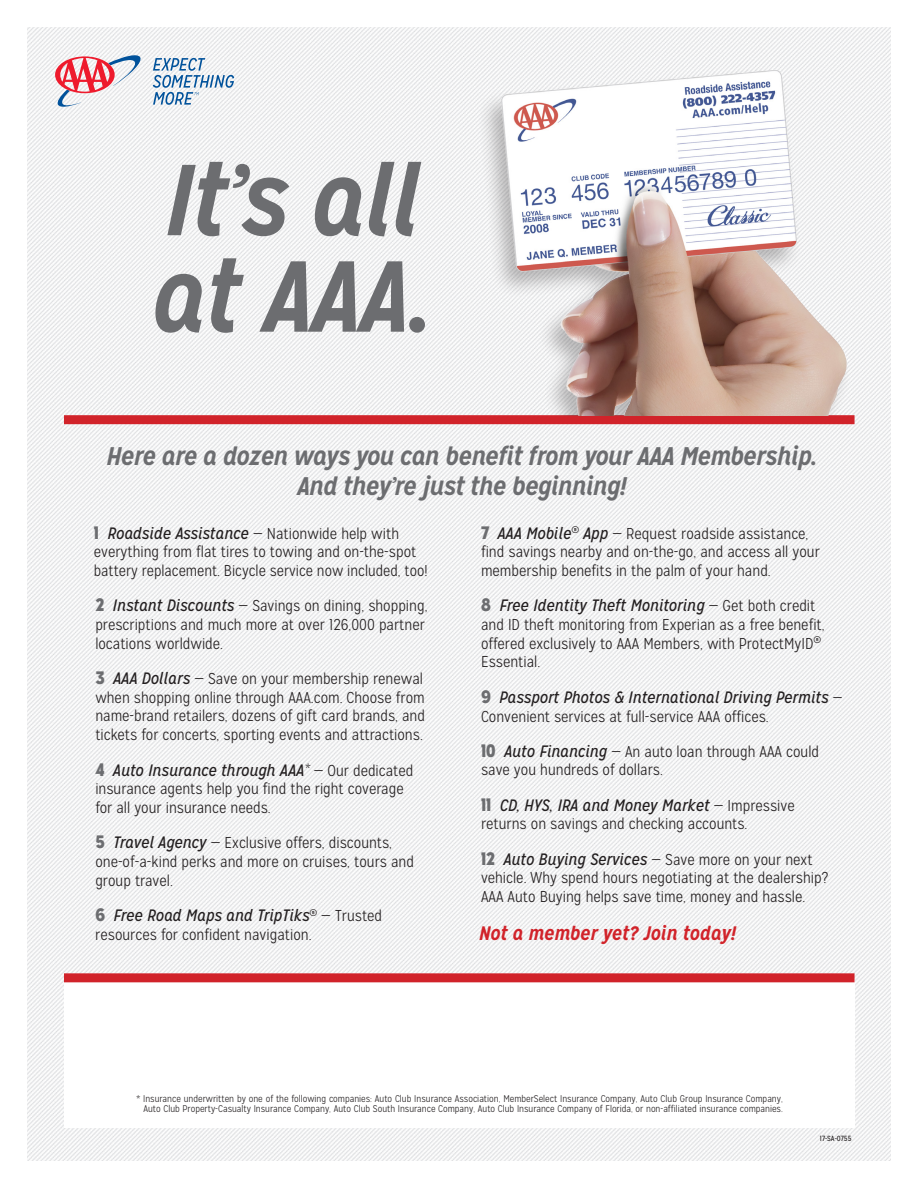
<style>
.page{position:relative;width:918px;height:1188px;background:#fff}
.page>*{position:absolute;margin:0;border:0;box-sizing:border-box;transform-origin:0 0}
.t1{font:italic 700 100.5px/96.4px "Mission Gothic";letter-spacing:-.02em;color:#6c6d70}
.t2{font:italic 700 25.5px/30px "Mission Gothic";letter-spacing:-.02em;color:#6c6d70;text-align:center}
.t3{font:italic 700 19.5px "Mission Gothic";color:#d1232a}
.t4{font:italic 16.5px "Mission Gothic";color:#231f20}
.t5{font:300 15.75px/18.8px "Mission Gothic";color:#231f20}
.t6{font:300 9.75px/10.5px "Mission Gothic";color:#231f20;text-align:right}
.t7{font:7.5px "Mission Gothic";color:#231f20}
.s1{font-weight:900;font-size:18px;color:#6c6d70}
.s2{font-weight:400;font-style:italic;font-size:16.5px}
.s3{font-weight:900;font-style:normal;font-size:18px;color:#6c6d70}
.s4{font-weight:300;font-style:normal;font-size:15.75px}
</style>
<div class="page">
<img style="left:27px;top:27px;width:864px;height:1134px">
<div style="left:64px;top:415px;width:791px;height:9px;background:#d1232a"></div>
<div style="left:64px;top:978px;width:791px;height:150px;background:#fff"></div>
<div style="left:64px;top:973px;width:791px;height:9px;background:#d1232a"></div>
<img style="left:443px;top:27px;width:428px;height:388px">
<svg style="left:55px;top:53px;width:88px;height:55px"></svg>
<svg style="left:153px;top:58px;width:81px;height:47px"></svg>
<h1 class="t1" style="left:151px;top:152px;width:283px">It’s all at AAA.</h1>
<h2 class="t2" style="left:106px;top:441px;width:713px">Here are a dozen ways you can benefit from your AAA Membership.<br>And they’re just the beginning!</h2>
<p class="t5" style="left:94px;top:524px;width:335px"><span class="s1">1</span> <span class="s2">Roadside Assistance</span> — Nationwide help with everything from flat tires to towing and on-the-spot battery replacement. Bicycle service now included, too!</p>
<p class="t5" style="left:95px;top:597px;width:334px"><span class="s1">2</span> <span class="s2">Instant Discounts</span> — Savings on dining, shopping, prescriptions and much more at over 126,000 partner locations worldwide.</p>
<p class="t5" style="left:95px;top:669px;width:331px"><span class="s1">3</span> <span class="s2">AAA Dollars</span> — Save on your membership renewal when shopping online through AAA.com. Choose from name-brand retailers, dozens of gift card brands, and tickets for concerts, sporting events and attractions.</p>
<p class="t4" style="left:95px;top:760px;width:320px"><span class="s3">4</span> Auto Insurance through AAA<sup>*</sup> <span class="s4">— Our dedicated</span></p>
<p class="t5" style="left:95px;top:780px;width:310px">insurance agents help you find the right coverage for all your insurance needs.</p>
<p class="t5" style="left:95px;top:834px;width:320px"><span class="s1">5</span> <span class="s2">Travel Agency</span> — Exclusive offers, discounts, one-of-a-kind perks and more on cruises, tours and group travel.</p>
<p class="t4" style="left:95px;top:905px;width:288px"><span class="s3">6</span> Free Road Maps and TripTiks<sup>®</sup> <span class="s4">— Trusted</span></p>
<p class="t5" style="left:95px;top:925px;width:218px">resources for confident navigation.</p>
<p class="t5" style="left:481px;top:524px;width:340px"><span class="s1">7</span> <span class="s2">AAA Mobile</span><sup>®</sup> <span class="s2">App</span> — Request roadside assistance, find savings nearby and on-the-go, and access all your membership benefits in the palm of your hand.</p>
<p class="t4" style="left:481px;top:596px;width:336px"><span class="s3">8</span> Free Identity Theft Monitoring <span class="s4">— Get both credit</span></p>
<p class="t5" style="left:481px;top:615px;width:345px">and ID theft monitoring from Experian as a free benefit, offered exclusively to AAA Members, with ProtectMyID<sup>®<br></sup>Essential.</p>
<p class="t4" style="left:481px;top:687px;width:363px"><span class="s3">9</span> Passport Photos &amp; International Driving Permits <span class="s4">—</span></p>
<p class="t5" style="left:481px;top:707px;width:289px">Convenient services at full-service AAA offices.</p>
<p class="t5" style="left:481px;top:742px;width:340px"><span class="s1">10</span> <span class="s2">Auto Financing</span> — An auto loan through AAA could save you hundreds of dollars.</p>
<p class="t4" style="left:481px;top:795px;width:315px"><span class="s3">11</span> CD, HYS, IRA and Money Market <span class="s4">— Impressive</span></p>
<p class="t5" style="left:481px;top:815px;width:268px">returns on savings and checking accounts.</p>
<p class="t5" style="left:481px;top:850px;width:349px"><span class="s1">12</span> <span class="s2">Auto Buying Services</span> — Save more on your next vehicle. Why spend hours negotiating at the dealership?<br>AAA Auto Buying helps save time, money and hassle.</p>
<p class="t3" style="left:479px;top:921px;width:259px">Not a member yet? Join today!</p>
<p class="t6" style="left:137px;top:1093px;width:648px">* Insurance underwritten by one of the following companies: Auto Club Insurance Association, MemberSelect Insurance Company, Auto Club Group Insurance Company,<br>Auto Club Property-Casualty Insurance Company, Auto Club South Insurance Company, Auto Club Insurance Company of Florida, or non-affiliated insurance companies.</p>
<p class="t7" style="left:820px;top:1134px;width:33px">17-SA-0755</p>
</div>
